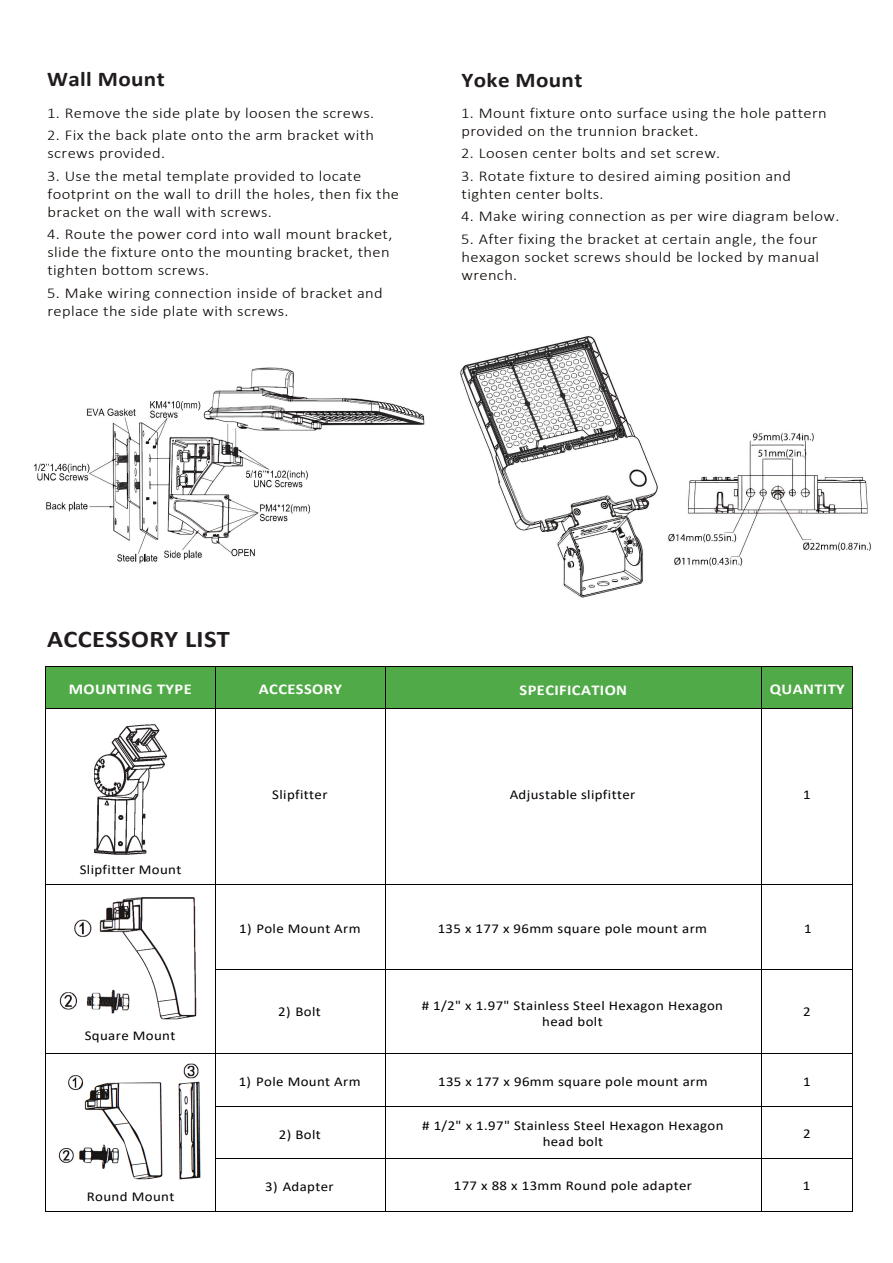
<style>
.page{position:relative;width:893px;height:1263px;background:#fff}
.page>*{position:absolute;margin:0;border:0;box-sizing:border-box;transform-origin:0 0}
.t1{font:700 24px "Calibri";letter-spacing:.015em;color:#201c1c;scale:1.1 1}
.t2{font:700 21px "Calibri";letter-spacing:.015em;color:#201c1c;scale:1.1 1}
.t3{font:300 15px/18px "Calibri";letter-spacing:.02em;color:#080400;scale:1.1 1}
.t4{font:700 15px "Calibri";letter-spacing:.025em;color:#fff;scale:1.1 1}
.t5{font:13.5px/16.2px "Calibri";letter-spacing:.025em;color:#050100;text-align:center;scale:1.1 1}
</style>
<div class="page">
<img style="left:33px;top:367px;width:392px;height:197px">
<img style="left:460px;top:336px;width:411px;height:262px">
<div style="left:46px;top:667px;width:807px;height:42px;background:#50aa47"></div>
<hr style="left:46px;top:666px;width:807px;height:1px;background:#050100">
<hr style="left:45px;top:708px;width:808px;height:1px;background:#050100">
<hr style="left:45px;top:884px;width:808px;height:1px;background:#050100">
<hr style="left:45px;top:667px;width:1px;height:545px;background:#050100">
<hr style="left:385px;top:667px;width:1px;height:543px;background:#050100">
<hr style="left:761px;top:667px;width:1px;height:544px;background:#050100">
<img style="left:95px;top:724px;width:71px;height:130px">
<hr style="left:46px;top:1053px;width:807px;height:1px;background:#050100">
<img style="left:59px;top:897px;width:138px;height:123px">
<hr style="left:215px;top:969px;width:637px;height:1px;background:#050100">
<hr style="left:852px;top:667px;width:1px;height:544px;background:#050100">
<hr style="left:215px;top:667px;width:1px;height:544px;background:#050100">
<img style="left:58px;top:1063px;width:143px;height:117px">
<hr style="left:45px;top:1211px;width:808px;height:1px;background:#050100">
<hr style="left:215px;top:1158px;width:638px;height:1px;background:#050100">
<hr style="left:215px;top:1106px;width:638px;height:1px;background:#050100">
<h2 class="t2" style="left:47px;top:64px;width:108px">Wall Mount</h2>
<p class="t3" style="left:47px;top:103px;width:299px">1. Remove the side plate by loosen the screws.</p>
<p class="t3" style="left:47px;top:126px;width:299px">2. Fix the back plate onto the arm bracket with screws provided.</p>
<p class="t3" style="left:47px;top:166px;width:322px">3. Use the metal template provided to locate footprint on the wall to drill the holes, then fix the bracket on the wall with screws.</p>
<p class="t3" style="left:47px;top:225px;width:315px">4. Route the power cord into wall mount bracket, slide the fixture onto the mounting bracket, then tighten bottom screws.</p>
<p class="t3" style="left:47px;top:283px;width:307px">5. Make wiring connection inside of bracket and replace the side plate with screws.</p>
<h2 class="t2" style="left:461px;top:65px;width:112px">Yoke Mount</h2>
<p class="t3" style="left:461px;top:104px;width:334px">1. Mount fixture onto surface using the hole pattern provided on the trunnion bracket.</p>
<p class="t3" style="left:461px;top:144px;width:237px">2. Loosen center bolts and set screw.</p>
<p class="t3" style="left:461px;top:167px;width:301px">3. Rotate fixture to desired aiming position and tighten center bolts.</p>
<p class="t3" style="left:461px;top:207px;width:345px">4. Make wiring connection as per wire diagram below.</p>
<p class="t3" style="left:461px;top:230px;width:327px;text-align:justify">5. After fixing the bracket at certain angle, the four hexagon socket screws should be locked by manual wrench.</p>
<h1 class="t1" style="left:47px;top:622px;width:168px">ACCESSORY LIST</h1>
<p class="t4" style="left:69px;top:678px;width:113px">MOUNTING TYPE</p>
<p class="t4" style="left:259px;top:678px;width:77px">ACCESSORY</p>
<p class="t4" style="left:520px;top:679px;width:99px">SPECIFICATION</p>
<p class="t4" style="left:770px;top:678px;width:70px">QUANTITY</p>
<p class="t5" style="left:80px;top:861px;width:94px">Slipfitter Mount</p>
<p class="t5" style="left:85px;top:1027px;width:84px">Square Mount</p>
<p class="t5" style="left:87px;top:1188px;width:81px">Round Mount</p>
<p class="t5" style="left:272px;top:786px;width:52px">Slipfitter</p>
<p class="t5" style="left:510px;top:786px;width:116px">Adjustable slipfitter</p>
<p class="t5" style="left:803px;top:786px;width:8px">1</p>
<p class="t5" style="left:239px;top:920px;width:112px">1) Pole Mount Arm</p>
<p class="t5" style="left:438px;top:920px;width:246px">135 x 177 x 96mm square pole mount arm</p>
<p class="t5" style="left:278px;top:1003px;width:40px">2) Bolt</p>
<p class="t5" style="left:422px;top:997px;width:275px"># 1/2" x 1.97" Stainless Steel Hexagon Hexagon head bolt</p>
<p class="t5" style="left:804px;top:920px;width:8px">1</p>
<p class="t5" style="left:803px;top:1003px;width:8px">2</p>
<p class="t5" style="left:239px;top:1073px;width:112px">1) Pole Mount Arm</p>
<p class="t5" style="left:279px;top:1126px;width:40px">2) Bolt</p>
<p class="t5" style="left:265px;top:1178px;width:64px">3) Adapter</p>
<p class="t5" style="left:438px;top:1073px;width:246px">135 x 177 x 96mm square pole mount arm</p>
<p class="t5" style="left:422px;top:1117px;width:275px"># 1/2" x 1.97" Stainless Steel Hexagon Hexagon head bolt</p>
<p class="t5" style="left:454px;top:1177px;width:218px">177 x 88 x 13mm Round pole adapter</p>
<p class="t5" style="left:803px;top:1177px;width:8px">1</p>
<p class="t5" style="left:803px;top:1073px;width:8px">1</p>
<p class="t5" style="left:803px;top:1125px;width:8px">2</p>
</div>
